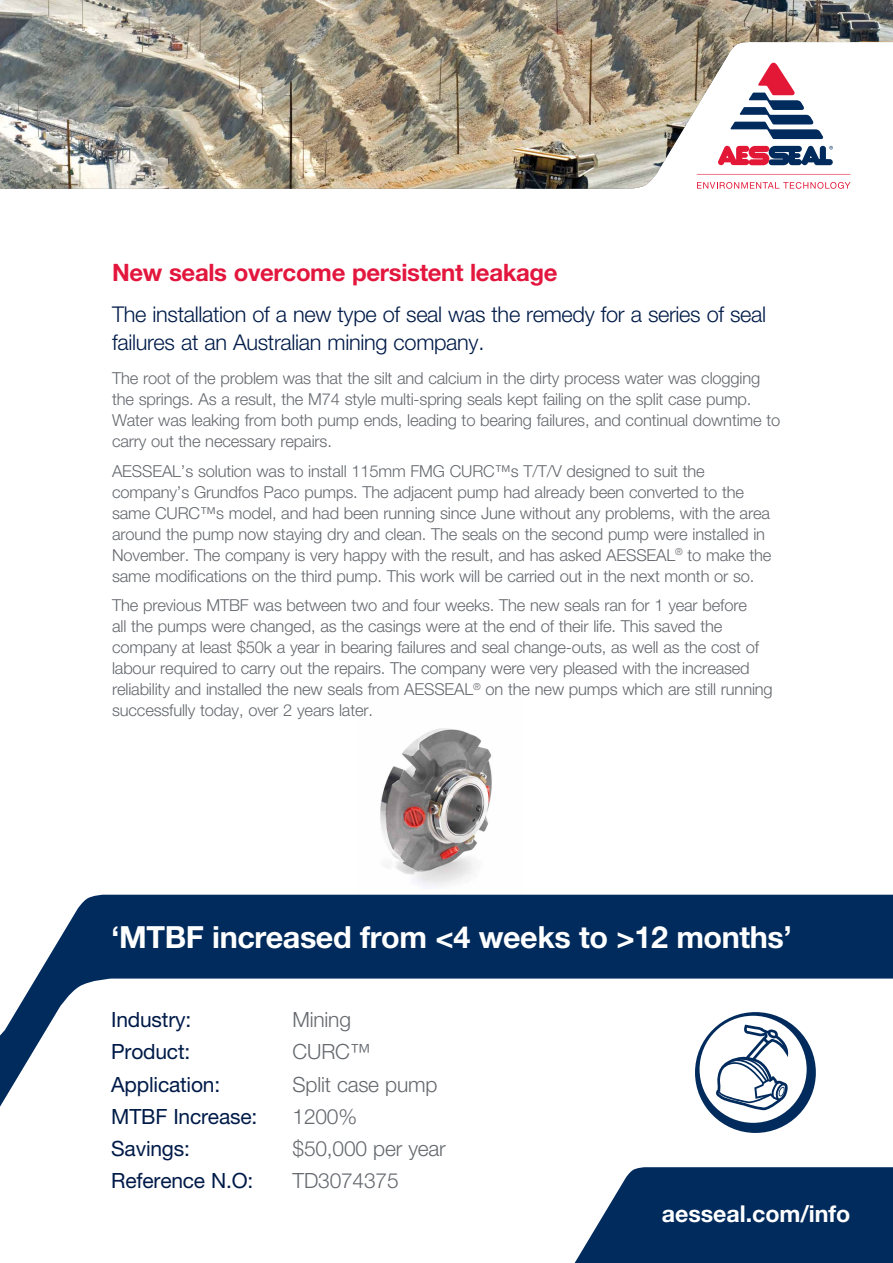
<style>
.page{position:relative;width:893px;height:1263px;background:#fff}
.page>*{position:absolute;margin:0;border:0;box-sizing:border-box;transform-origin:0 0}
.Case_Studies_White_Header{font:700 30.6px "Helvetica Neue LTW1 G";letter-spacing:-.015em;color:#fff}
.Headline{font:700 24px "Helvetica Neue LTW1 G";letter-spacing:-.015em;color:#e3173e}
.Website{font:700 23.25px "Helvetica Neue LTW1 G";letter-spacing:-.005em;color:#fff}
.Subline{font:300 21.75px/28.5px "Helvetica Neue LTW1 G";letter-spacing:-.015em;color:#001b49}
.Case_Studies_Tabs{font:21px "Helvetica Neue LTW1 G";letter-spacing:-.01em;color:#001b49}
.Case_Studies_Tabs-2{font:300 21px "Helvetica Neue LTW1 G";letter-spacing:-.01em;color:#65696e}
.Body_copy_11pt{font:300 16.5px/21px "Helvetica Neue LTW1 G";letter-spacing:-.01em;color:#65696e}
</style>
<div class="page">
<img style="left:357px;top:728px;width:166px;height:167px">
<div style="left:36px;top:895px;width:857px;height:83px;background:#002b5c"></div>
<svg style="left:0;top:978px;width:893px;height:155px"></svg>
<img style="left:0;top:0;width:893px;height:189px">
<svg style="left:574px;top:1167px;width:319px;height:96px;background:#183f6b"></svg>
<div style="left:695px;top:1012px;width:121px;height:121px;background:#002b5c;border-radius:50%"></div>
<div style="left:700px;top:1016px;width:107px;height:107px;background:#fff;border-radius:50%"></div>
<svg style="left:715px;top:1024px;width:73px;height:86px"></svg>
<p class="Headline" style="left:112px;top:257px;width:447px">New seals overcome persistent leakage</p>
<p class="Subline" style="left:112px;top:300px;width:656px">The installation of a new type of seal was the remedy for a series of seal failures at an Australian mining company.</p>
<p class="Body_copy_11pt" style="left:112px;top:368px;width:670px">The root of the problem was that the silt and calcium in the dirty process water was clogging the springs. As a result, the M74 style multi-spring seals kept failing on the split case pump.<br>Water was leaking from both pump ends, leading to bearing failures, and continual downtime to carry out the necessary repairs.</p>
<p class="Body_copy_11pt" style="left:112px;top:460px;width:661px">AESSEAL’s solution was to install 115mm FMG CURC™s T/T/V designed to suit the company’s Grundfos Paco pumps. The adjacent pump had already been converted to the same CURC™s model, and had been running since June without any problems, with the area around the pump now staying dry and clean. The seals on the second pump were installed in November. The company is very happy with the result, and has asked AESSEAL<sup>®</sup> to make the same modifications on the third pump. This work will be carried out in the next month or so.</p>
<p class="Body_copy_11pt" style="left:112px;top:595px;width:662px">The previous MTBF was between two and four weeks. The new seals ran for 1 year before<br>all the pumps were changed, as the casings were at the end of their life. This saved the company at least $50k a year in bearing failures and seal change-outs, as well as the cost of labour required to carry out the repairs. The company were very pleased with the increased reliability and installed the new seals from AESSEAL<sup>®</sup> on the new pumps which are still running successfully today, over 2 years later.</p>
<p class="Case_Studies_White_Header" style="left:111px;top:918px;width:682px">‘MTBF increased from &lt;4 weeks to &gt;12 months’</p>
<p class="Case_Studies_Tabs" style="left:111px;top:1007px;width:81px">Industry:</p>
<p class="Case_Studies_Tabs-2" style="left:293px;top:1007px;width:60px">Mining</p>
<p class="Case_Studies_Tabs" style="left:111px;top:1039px;width:81px">Product:</p>
<p class="Case_Studies_Tabs-2" style="left:293px;top:1039px;width:79px">CURC™</p>
<p class="Case_Studies_Tabs" style="left:111px;top:1071px;width:110px">Application:</p>
<p class="Case_Studies_Tabs-2" style="left:293px;top:1071px;width:146px">Split case pump</p>
<p class="Case_Studies_Tabs" style="left:111px;top:1103px;width:147px">MTBF Increase:</p>
<p class="Case_Studies_Tabs-2" style="left:293px;top:1103px;width:66px">1200%</p>
<p class="Case_Studies_Tabs" style="left:111px;top:1135px;width:80px">Savings:</p>
<p class="Case_Studies_Tabs-2" style="left:293px;top:1135px;width:155px">$50,000 per year</p>
<p class="Case_Studies_Tabs" style="left:111px;top:1167px;width:144px">Reference N.O:</p>
<p class="Case_Studies_Tabs-2" style="left:293px;top:1167px;width:108px">TD3074375</p>
<p class="Website" style="left:662px;top:1199px;width:190px">aesseal.com/info</p>
</div>
